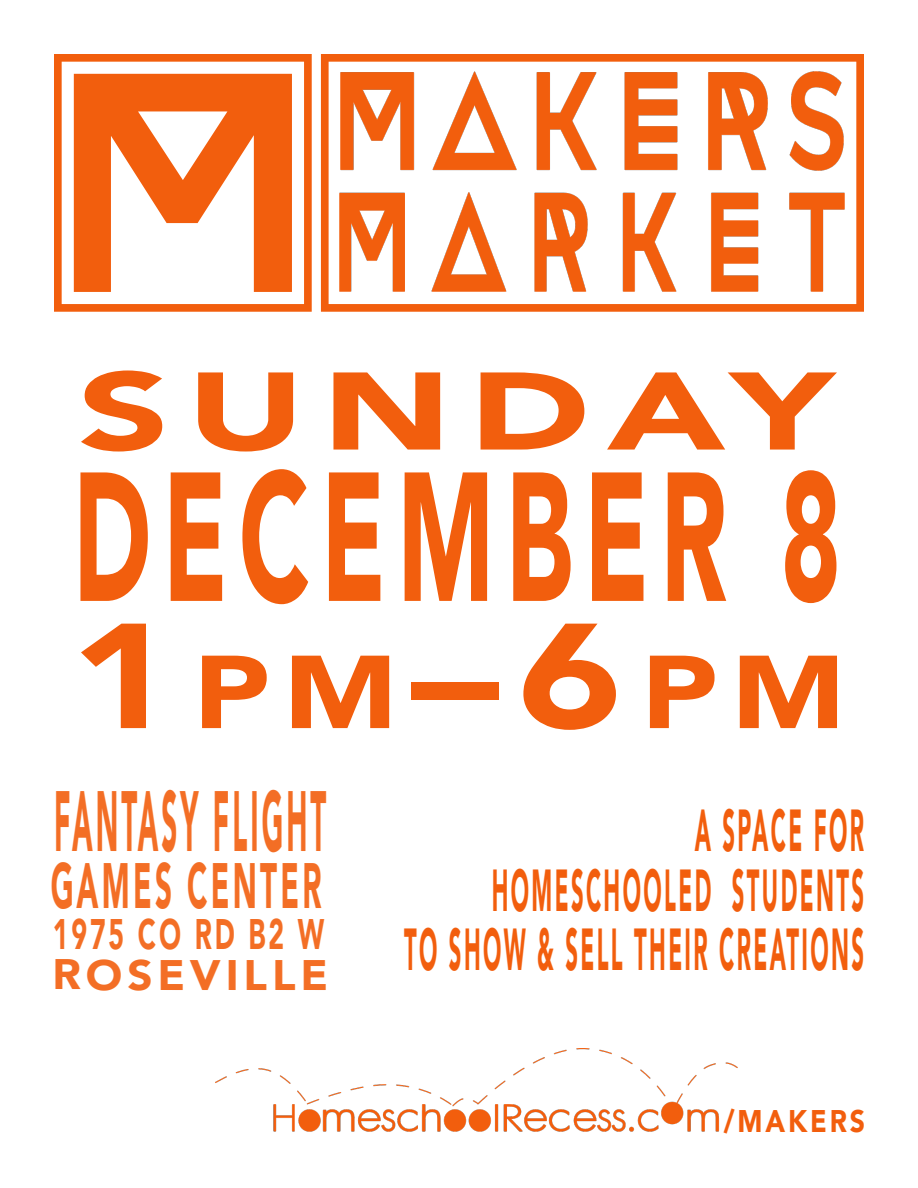
<style>
.page{position:relative;width:918px;height:1188px;background:#fff}
.page>*{position:absolute;margin:0;border:0;box-sizing:border-box;transform-origin:0 0}
.t1{font:311.7px "Attitude";color:#f25e0d}
.t2{font:181.5px "font 000000002364 fc 9 d";letter-spacing:.11em;color:#f25e0d;scale:.57 1}
.t3{font:108.9px "font 000000002364 fc 9 d";letter-spacing:.11em;color:#f25e0d;scale:1.46 1}
.t4{font:102.3px "font 000000002364 fc 9 d";color:#f25e0d;scale:1.19 1}
.t5{font:85.2px "font 000000002364 fc 9 d";letter-spacing:.105em;color:#f25e0d;scale:.33 1}
.t6{font:63.9px "font 000000002364 fc 9 d";letter-spacing:.11em;color:#f25e0d;scale:.46 1}
.t7{font:59.1px/59.1px "font 000000002364 fc 9 d";letter-spacing:.11em;color:#f25e0d;text-align:right;scale:.37 1}
.t8{font:42.75px "font 000000002364 fc 9 d";letter-spacing:.11em;color:#f25e0d;scale:.62 1}
.t9{font:42.6px "font 000000002364 fc 9 d";letter-spacing:.11em;color:#f25e0d}
.t10{font:31.2px "font 000000002364 fc 9 d";letter-spacing:.11em;color:#f25e0d;scale:.85 1}
.s1{font-size:147.6px}
</style>
<div class="page">
<img style="left:215px;top:1049px;width:523px;height:83px">
<svg style="left:321px;top:54px;width:543px;height:258px"></svg>
<img style="left:340px;top:192px;width:505px;height:99px">
<img style="left:340px;top:71px;width:504px;height:99px">
<svg style="left:54px;top:54px;width:258px;height:258px"></svg>
<h1 class="t1" style="left:30px;top:-13px;width:306px">M</h1>
<h3 class="t3" style="left:78px;top:341px;width:519px">SUNDAY</h3>
<h2 class="t2" style="left:73px;top:419px;width:1349px">DECEMBER 8</h2>
<h3 class="t4" style="left:70px;top:626px;width:653px"><span class="s1">1</span>PM<span class="s1">–6</span>PM</h3>
<h3 class="t5" style="left:54px;top:765px;width:827px">FANTASY FLIGHT</h3>
<p class="t6" style="left:50px;top:844px;width:591px">GAMES CENTER</p>
<p class="t8" style="left:53px;top:906px;width:440px">1975 CO RD B2 W</p>
<p class="t9" style="left:53px;top:947px;width:277px">ROSEVILLE</p>
<p class="t7" style="left:404px;top:803px;width:1245px">A SPACE FOR<br>HOMESCHOOLED STUDENTS<br>TO SHOW &amp; SELL THEIR CREATIONS</p>
<p class="t10" style="left:724px;top:1100px;width:168px">/MAKERS</p>
</div>
